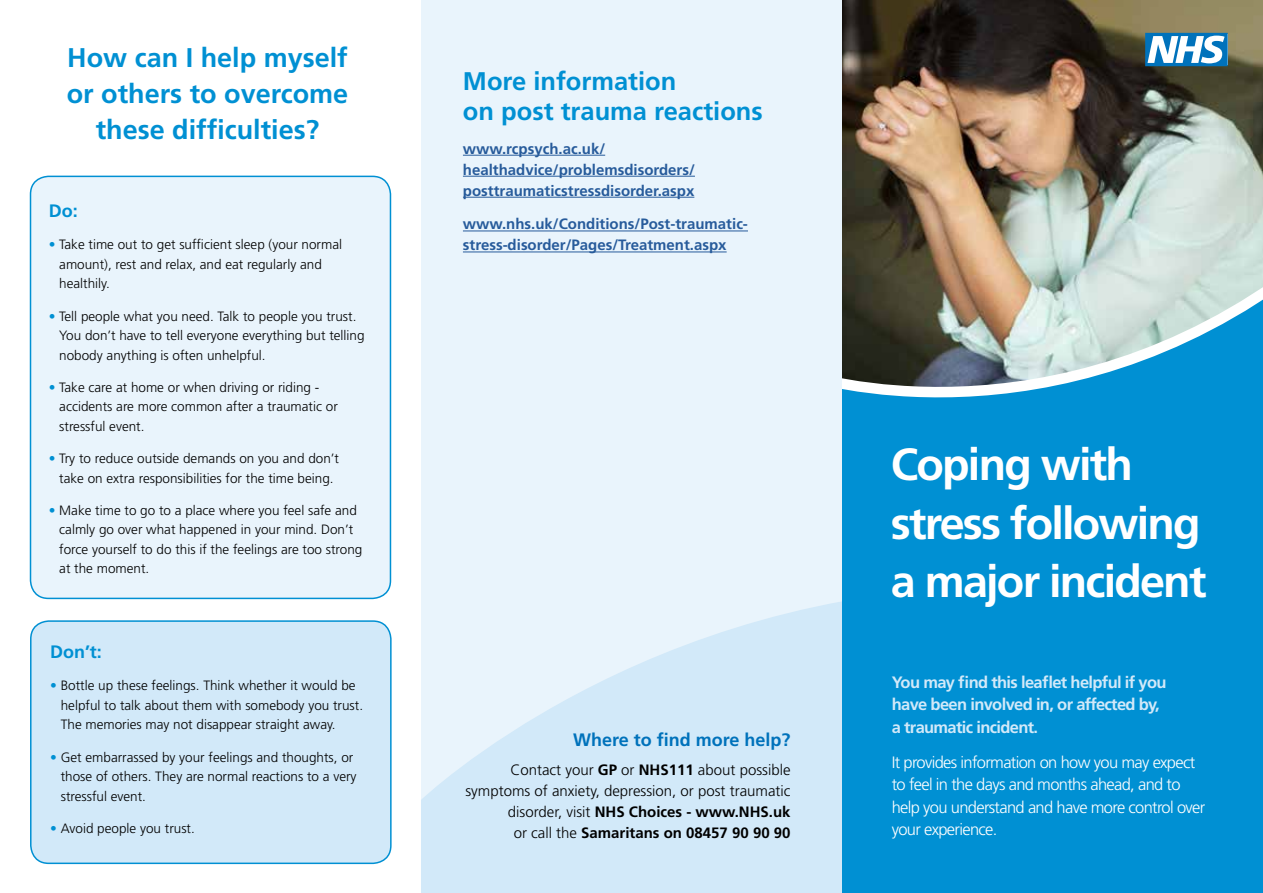
<style>
.page{position:relative;width:1263px;height:893px;background:#fff}
.page>*{position:absolute;margin:0;border:0;box-sizing:border-box;transform-origin:0 0}
.t1{font:700 45px/58.5px "Frutiger";letter-spacing:-.04em;color:#fff}
.t2{font:700 27px/36px "Frutiger";color:#0090d3;text-align:center}
.t3{font:700 25.5px/30px "Frutiger";color:#0090d3}
.t4{font:700 18px "Frutiger";color:#0072bb}
.t5{font:700 18px "Frutiger";color:#0090d3}
.t6{font:300 16.5px/22.5px "Frutiger";letter-spacing:-.04em;color:#fff}
.t7{font:700 16.5px/22.5px "Frutiger";letter-spacing:-.04em;color:#d2e9f9}
.t8{font:700 15px/21px "Frutiger";color:#275b9b}
.t9{font:300 15px/21px "Frutiger";color:#000;text-align:right}
.t10{font:300 13.5px/19.5px "Frutiger";color:#000}
.s1{color:#0090d3}
.s2{font-weight:700}
</style>
<div class="page">
<div style="left:421px;top:0;width:421px;height:883px;background:#e9f4fc"></div>
<svg style="left:421px;top:601px;width:421px;height:292px;fill:#d2e9f9"></svg>
<div style="left:842px;top:0;width:421px;height:893px;background:#0090d3"></div>
<img style="left:842px;top:0;width:421px;height:252px">
<svg style="left:842px;top:252px;width:421px;height:146px"></svg>
<svg style="left:1145px;top:33px;width:83px;height:33px;background:#77b3da"></svg>
<div style="left:31px;top:176px;width:359px;height:422px;background:#e9f4fc;border-radius:18px"></div>
<div style="left:30px;top:176px;width:361px;height:423px;border:2px solid #0090d3;border-radius:18px"></div>
<div style="left:31px;top:621px;width:360px;height:242px;background:#d2e9f9;border-radius:18px"></div>
<div style="left:30px;top:620px;width:362px;height:244px;border:2px solid #0090d3;border-radius:18px"></div>
<hr style="left:463px;top:155px;width:142px;height:1px;background:#275b9b">
<hr style="left:463px;top:176px;width:232px;height:1px;background:#275b9b">
<hr style="left:463px;top:197px;width:231px;height:1px;background:#275b9b">
<hr style="left:463px;top:231px;width:285px;height:1px;background:#275b9b">
<hr style="left:463px;top:252px;width:264px;height:1px;background:#275b9b">
<h2 class="t2" style="left:67px;top:39px;width:283px">How can I help myself or others to overcome these difficulties?</h2>
<h3 class="t5" style="left:49px;top:200px;width:30px">Do:</h3>
<p class="t10" style="left:59px;top:235px;width:284px;text-indent:-11px"><span class="s1">•</span> Take time out to get sufficient sleep (your normal amount), rest and relax, and eat regularly and healthily.</p>
<p class="t10" style="left:59px;top:306px;width:307px;text-indent:-11px"><span class="s1">•</span> Tell people what you need. Talk to people you trust.<br>You don’t have to tell everyone everything but telling nobody anything is often unhelpful.</p>
<p class="t10" style="left:59px;top:377px;width:280px;text-indent:-11px"><span class="s1">•</span> Take care at home or when driving or riding - accidents are more common after a traumatic or stressful event.</p>
<p class="t10" style="left:49px;top:449px;width:292px;text-align:center"><span class="s1">•</span> Try to reduce outside demands on you and don’t take on extra responsibilities for the time being.</p>
<p class="t10" style="left:59px;top:500px;width:305px;text-indent:-11px"><span class="s1">•</span> Make time to go to a place where you feel safe and calmly go over what happened in your mind. Don’t force yourself to do this if the feelings are too strong at the moment.</p>
<h3 class="t5" style="left:50px;top:641px;width:53px">Don’t:</h3>
<p class="t10" style="left:61px;top:676px;width:304px;text-indent:-11px"><span class="s1">•</span> Bottle up these feelings. Think whether it would be helpful to talk about them with somebody you trust.<br>The memories may not disappear straight away.</p>
<p class="t10" style="left:61px;top:747px;width:297px;text-indent:-11px"><span class="s1">•</span> Get embarrassed by your feelings and thoughts, or those of others. They are normal reactions to a very stressful event.</p>
<p class="t10" style="left:50px;top:818px;width:146px"><span class="s1">•</span> Avoid people you trust.</p>
<h3 class="t3" style="left:463px;top:66px;width:301px">More information<br>on post trauma reactions</h3>
<p class="t8" style="left:463px;top:138px;width:233px">www.rcpsych.ac.uk/ healthadvice/problemsdisorders/ posttraumaticstressdisorder.aspx</p>
<p class="t8" style="left:463px;top:214px;width:287px">www.nhs.uk/Conditions/Post-traumatic&shy;stress-disorder/Pages/Treatment.aspx</p>
<h3 class="t4" style="left:573px;top:729px;width:219px">Where to find more help?</h3>
<p class="t9" style="left:465px;top:759px;width:327px">Contact your <span class="s2">GP</span> or <span class="s2">NHS111</span> about possible symptoms of anxiety, depression, or post traumatic disorder, visit <span class="s2">NHS Choices - www.NHS.uk<br></span>or call the <span class="s2">Samaritans on 08457 90 90 90</span></p>
<h1 class="t1" style="left:891px;top:435px;width:317px">Coping with stress following a major incident</h1>
<p class="t7" style="left:892px;top:670px;width:276px">You may find this leaflet helpful if you have been involved in, or affected by, a traumatic incident.</p>
<p class="t6" style="left:892px;top:751px;width:315px">It provides information on how you may expect to feel in the days and months ahead, and to help you understand and have more control over your experience.</p>
</div>
